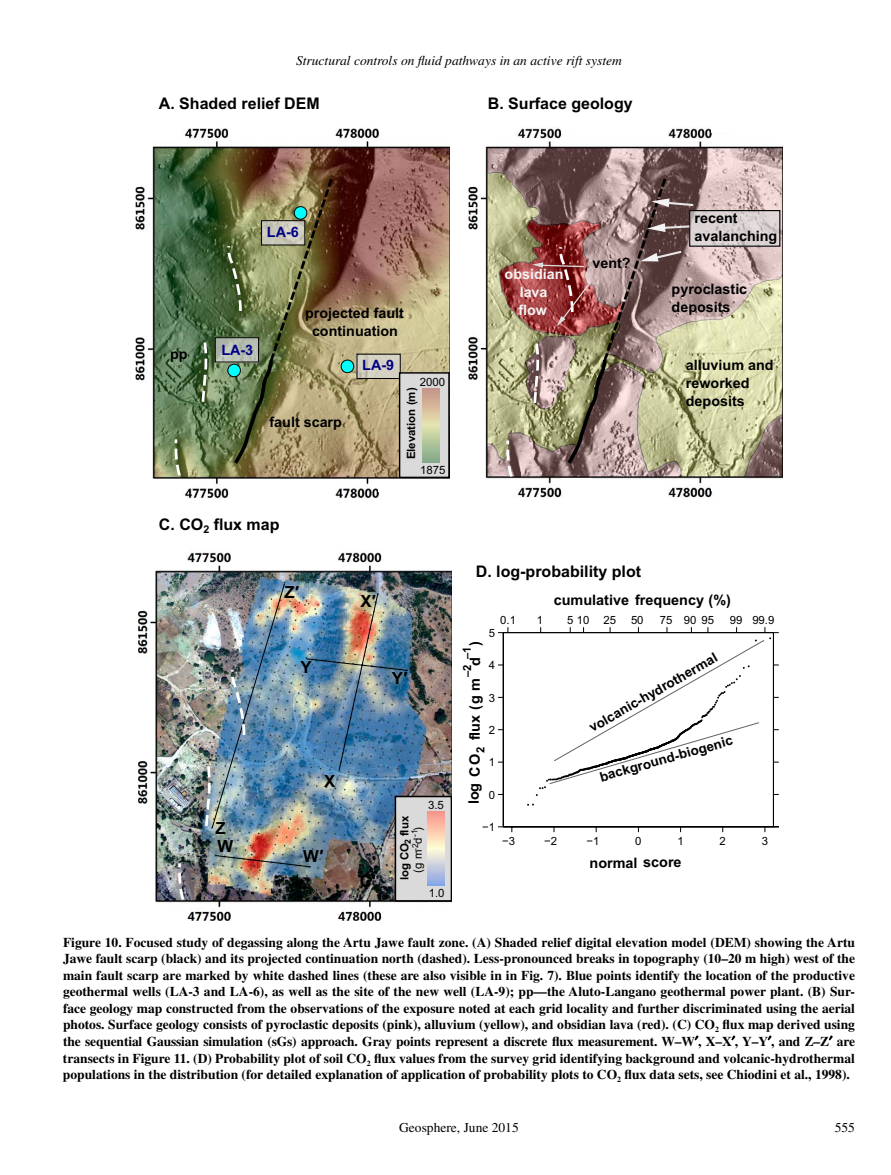
<style>
.page{position:relative;width:891px;height:1175px;background:#fff}
.page>*{position:absolute;margin:0;border:0;box-sizing:border-box;transform-origin:0 0}
.t1{font:700 16.65px "Arial";color:#000}
.t2{font:700 16.05px "Arial";color:#000}
.t3{font:700 14.4px/17.9px "Arial";color:#000}
.t4{font:700 14.4px/17.9px "Arial";color:#f3f3f3;text-align:center}
.t5{font:700 14.4px "Arial";color:#000084}
.geosphere___figure_c{font:700 13.5px/16.5px "Times";color:#000;text-align:justify}
.t6{font:italic 13.5px "Times";color:#000}
.t7{font:700 13.5px "Arial";color:#000}
.t8{font:13.5px "Times";color:#000}
.t9{font:11.4px "Arial";color:#000}
.t10{font:700 11.4px "Arial";color:#000}
.t11{font:700 11.25px "Arial";color:#000}
.t12{font:700 8.55px "Arial";color:#000}
.t13{font:8.4px "Arial";color:#000}
</style>
<div class="page">
<img style="left:135px;top:128px;width:315px;height:371px">
<img style="left:173px;top:172px;width:163px;height:306px">
<img style="left:468px;top:126px;width:315px;height:372px">
<img style="left:696px;top:212px;width:82px;height:33px">
<div style="left:689px;top:210px;width:91px;height:37px;border:1px solid #000"></div>
<div style="left:341px;top:360px;width:13px;height:13px;background:#0ff;border-radius:50%"></div>
<div style="left:341px;top:360px;width:13px;height:13px;border:1px solid #000;border-radius:50%"></div>
<div style="left:294px;top:207px;width:13px;height:12px;background:#0ff;border-radius:50%"></div>
<div style="left:294px;top:206px;width:13px;height:13px;border:1px solid #000;border-radius:50%"></div>
<div style="left:228px;top:364px;width:12px;height:13px;background:#0ff;border-radius:50%"></div>
<div style="left:228px;top:364px;width:13px;height:13px;border:1px solid #000;border-radius:50%"></div>
<img style="left:505px;top:172px;width:191px;height:308px">
<img style="left:359px;top:356px;width:40px;height:21px">
<div style="left:357px;top:354px;width:44px;height:25px;border:1px solid #000"></div>
<div style="left:399px;top:372px;width:51px;height:106px;background:#dadada;border:1px solid #000"></div>
<img style="left:423px;top:388px;width:17px;height:74px">
<img style="left:217px;top:339px;width:40px;height:21px">
<div style="left:215px;top:337px;width:44px;height:25px;border:1px solid #000"></div>
<img style="left:263px;top:222px;width:40px;height:21px">
<div style="left:261px;top:220px;width:44px;height:25px;border:1px solid #000"></div>
<img style="left:139px;top:552px;width:313px;height:368px">
<img style="left:211px;top:582px;width:198px;height:286px">
<div style="left:395px;top:795px;width:57px;height:106px;background:#dadada;border:2px solid #000"></div>
<img style="left:428px;top:811px;width:17px;height:74px">
<img style="left:177px;top:667px;width:70px;height:235px">
<svg style="left:503px;top:633px;width:271px;height:200px"></svg>
<hr style="left:503px;top:632px;width:270px;height:1px;background:#000">
<hr style="left:503px;top:826px;width:270px;height:1px;background:#000">
<hr style="left:773px;top:632px;width:1px;height:195px;background:#000">
<hr style="left:503px;top:632px;width:1px;height:195px;background:#000">
<svg style="left:527px;top:803px;width:7px;height:2px"></svg>
<svg style="left:536px;top:627px;width:243px;height:169px"></svg>
<div style="left:382px;top:903px;width:33px;height:12px;background:#fff"></div>
<div style="left:231px;top:905px;width:31px;height:12px;background:#fff"></div>
<div style="left:232px;top:545px;width:33px;height:13px;background:#fff"></div>
<div style="left:382px;top:545px;width:33px;height:12px;background:#fff"></div>
<div style="left:138px;top:587px;width:5px;height:23px;background:#fff"></div>
<div style="left:138px;top:737px;width:5px;height:23px;background:#fff"></div>
<div style="left:711px;top:478px;width:34px;height:13px;background:#fff"></div>
<div style="left:561px;top:478px;width:31px;height:13px;background:#fff"></div>
<div style="left:561px;top:121px;width:33px;height:12px;background:#fff"></div>
<div style="left:711px;top:121px;width:34px;height:12px;background:#fff"></div>
<div style="left:462px;top:163px;width:10px;height:23px;background:#fff"></div>
<div style="left:461px;top:313px;width:11px;height:23px;background:#fff"></div>
<div style="left:378px;top:479px;width:34px;height:12px;background:#fff"></div>
<div style="left:229px;top:480px;width:31px;height:13px;background:#fff"></div>
<div style="left:229px;top:121px;width:33px;height:12px;background:#fff"></div>
<div style="left:379px;top:120px;width:33px;height:13px;background:#fff"></div>
<hr style="left:135px;top:163px;width:4px;height:24px;background:#fff">
<div style="left:135px;top:314px;width:5px;height:23px;background:#fff"></div>
<svg style="left:695px;top:1035px;width:4px;height:5px"></svg>
<svg style="left:731px;top:1035px;width:4px;height:5px"></svg>
<svg style="left:768px;top:1035px;width:4px;height:5px"></svg>
<svg style="left:829px;top:1035px;width:4px;height:5px"></svg>
<p class="t6" style="left:296px;top:53px;width:327px">Structural controls on fluid pathways in an active rift system</p>
<p class="t2" style="left:159px;top:93px;width:162px">A. Shaded relief DEM</p>
<p class="t2" style="left:488px;top:93px;width:146px">B. Surface geology</p>
<p class="t3" style="left:170px;top:345px;width:19px">pp</p>
<p class="t5" style="left:267px;top:223px;width:33px">LA-6</p>
<p class="t5" style="left:221px;top:340px;width:33px">LA-3</p>
<p class="t3" style="left:305px;top:304px;width:100px;text-align:center">projected fault continuation</p>
<p class="t3" style="left:270px;top:413px;width:74px">fault scarp</p>
<p class="t5" style="left:362px;top:355px;width:33px">LA-9</p>
<p class="t9" style="left:420px;top:374px;width:27px">2000</p>
<p class="t10" style="left:403px;top:459px;width:73px;rotate:-90deg">Elevation (m)</p>
<p class="t9" style="left:420px;top:462px;width:27px">1875</p>
<p class="t4" style="left:505px;top:266px;width:60px">obsidian lava flow</p>
<p class="t3" style="left:593px;top:255px;width:40px">vent?</p>
<p class="t3" style="left:695px;top:209px;width:84px">recent avalanching</p>
<p class="t3" style="left:672px;top:280px;width:77px">pyroclastic deposits</p>
<p class="t3" style="left:686px;top:356px;width:89px">alluvium and reworked deposits</p>
<p class="t2" style="left:159px;top:514px;width:122px">C. CO<sub>2</sub> flux map</p>
<p class="t1" style="left:285px;top:580px;width:16px">Z′</p>
<p class="t1" style="left:300px;top:656px;width:13px">Y</p>
<p class="t1" style="left:360px;top:590px;width:17px">X′</p>
<p class="t1" style="left:392px;top:667px;width:17px">Y′</p>
<p class="t1" style="left:324px;top:770px;width:13px">X</p>
<p class="t9" style="left:428px;top:797px;width:17px">3.5</p>
<p class="t1" style="left:215px;top:816px;width:12px">Z</p>
<p class="t10" style="left:397px;top:880px;width:66px;rotate:-90deg">log CO flux</p>
<p class="t12" style="left:402px;top:843px;width:6px;rotate:-90deg">2</p>
<p class="t9" style="left:410px;top:872px;width:47px;rotate:-90deg">(g m d )</p>
<p class="t13" style="left:409px;top:851px;width:23px;rotate:-90deg">-2 -1</p>
<p class="t1" style="left:217px;top:834px;width:17px">W</p>
<p class="t1" style="left:303px;top:845px;width:21px">W′</p>
<p class="t1" style="left:360px;top:869px;width:18px">C'</p>
<p class="t9" style="left:429px;top:885px;width:17px">1.0</p>
<p class="t2" style="left:476px;top:560px;width:167px">D. log-probability plot</p>
<p class="t3" style="left:554px;top:591px;width:179px">cumulative frequency (%)</p>
<p class="t9" style="left:500px;top:612px;width:17px">0.1</p>
<p class="t9" style="left:537px;top:612px;width:8px">1</p>
<p class="t9" style="left:567px;top:612px;width:24px">5 01</p>
<p class="t9" style="left:603px;top:612px;width:14px">52</p>
<p class="t9" style="left:631px;top:612px;width:14px">50</p>
<p class="t9" style="left:660px;top:612px;width:56px">75 90 95</p>
<p class="t9" style="left:730px;top:612px;width:46px">99 99.9</p>
<p class="t9" style="left:489px;top:625px;width:8px">5</p>
<p class="t3" style="left:466px;top:646px;width:6px;rotate:-90deg">)</p>
<p class="t11" style="left:459px;top:659px;width:14px;rotate:-90deg">–1</p>
<p class="t3" style="left:467px;top:666px;width:10px;rotate:-90deg">d</p>
<p class="t9" style="left:489px;top:657px;width:8px">4</p>
<p class="t11" style="left:460px;top:677px;width:14px;rotate:-90deg">–2</p>
<p class="t3" style="left:466px;top:804px;width:128px;rotate:-90deg">log CO<sub>2</sub> flux (g m</p>
<p class="t9" style="left:489px;top:690px;width:8px">3</p>
<p class="t9" style="left:489px;top:722px;width:8px">2</p>
<p class="t9" style="left:489px;top:755px;width:8px">1</p>
<p class="t9" style="left:489px;top:787px;width:8px">0</p>
<p class="t9" style="left:482px;top:819px;width:14px">−1</p>
<p class="t7" style="left:586px;top:721px;width:147px;rotate:-30deg">volcanic-hydrothermal</p>
<p class="t7" style="left:598px;top:768px;width:139px;rotate:-16deg">background-biogenic</p>
<p class="t9" style="left:502px;top:834px;width:14px">−3</p>
<p class="t9" style="left:544px;top:834px;width:14px">−2</p>
<p class="t9" style="left:586px;top:834px;width:14px">−1</p>
<p class="t9" style="left:635px;top:834px;width:8px">0</p>
<p class="t9" style="left:677px;top:834px;width:8px">1</p>
<p class="t9" style="left:720px;top:834px;width:8px">2</p>
<p class="t9" style="left:762px;top:834px;width:8px">3</p>
<p class="t3" style="left:590px;top:854px;width:94px">normal score</p>
<p class="geosphere___figure_c" style="left:63px;top:933px;width:794px">Figure 10. Focused study of degassing along the Artu Jawe fault zone. (A) Shaded relief digital elevation model (DEM) showing the Artu Jawe fault scarp (black) and its projected continuation north (dashed). Less-pronounced breaks in topography (10–20 m high) west of the main fault scarp are marked by white dashed lines (these are also visible in in Fig. 7). Blue points identify the location of the productive geothermal wells (LA-3 and LA-6), as well as the site of the new well (LA-9); pp—the Aluto-Langano geothermal power plant. (B) Sur&shy;face geology map constructed from the observations of the exposure noted at each grid locality and further discriminated using the aerial photos. Surface geology consists of pyroclastic deposits (pink), alluvium (yellow), and obsidian lava (red). (C) CO<sub>2</sub> flux map derived using the sequential Gaussian simulation (sGs) approach. Gray points represent a discrete flux measurement. W–W , X–X , Y–Y , and Z–Z are transects in Figure 11. (D) Probability plot of soil CO<sub>2</sub> flux values from the survey grid identifying background and volcanic-hydrothermal populations in the distribution (for detailed explanation of application of probability plots to CO<sub>2</sub> flux data sets, see Chiodini et al., 1998).</p>
<p class="t8" style="left:399px;top:1119px;width:121px">Geosphere, June 2015</p>
<p class="t8" style="left:835px;top:1119px;width:22px">555</p>
</div>
